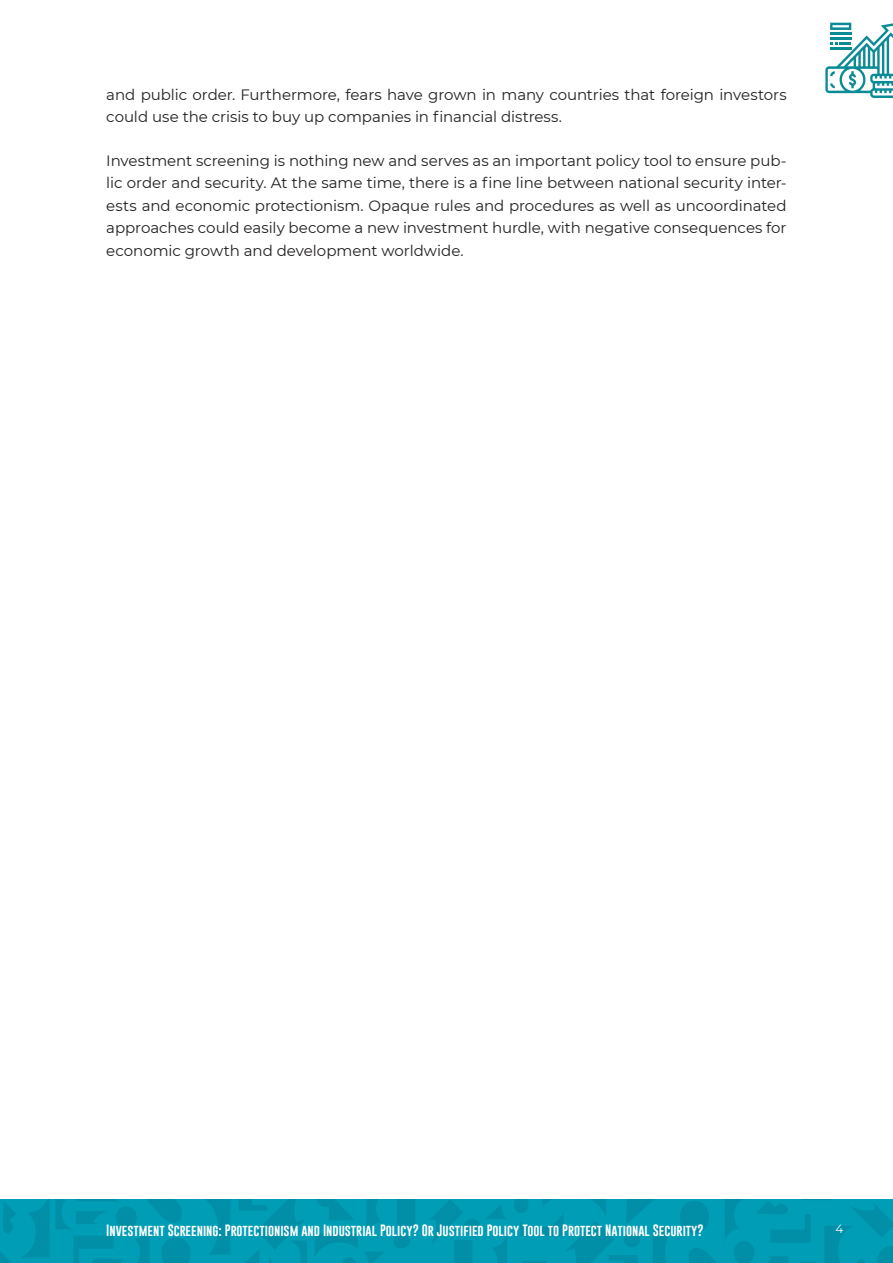
<style>
.page{position:relative;width:893px;height:1263px;background:#fff}
.page>*{position:absolute;margin:0;border:0;box-sizing:border-box;transform-origin:0 0}
.t1{font:15px/22.5px "Montserrat";letter-spacing:-.005em;color:#221f1f}
.t2{font:12px "Gobold";color:#fff}
.t3{font:12px "Montserrat";color:#fff}
</style>
<div class="page">
<div style="left:0;top:1199px;width:893px;height:64px;background:#009db6"></div>
<svg style="left:514px;top:1199px;width:379px;height:64px"></svg>
<svg style="left:430px;top:1200px;width:77px;height:63px"></svg>
<svg style="left:0;top:1199px;width:415px;height:64px"></svg>
<svg style="left:825px;top:22px;width:68px;height:76px"></svg>
<p class="t1" style="left:106px;top:82px;width:682px">and public order. Furthermore, fears have grown in many countries that foreign investors could use the crisis to buy up companies in financial distress.</p>
<p class="t1" style="left:106px;top:149px;width:682px;text-align:justify">Investment screening is nothing new and serves as an important policy tool to ensure pub&shy;lic order and security. At the same time, there is a fine line between national security inter&shy;ests and economic protectionism. Opaque rules and procedures as well as uncoordinated approaches could easily become a new investment hurdle, with negative consequences for economic growth and development worldwide.</p>
<p class="t2" style="left:106px;top:1223px;width:599px">Investment Screening: Protectionism and Industrial Policy? Or Justified Policy Tool to Protect National Security?</p>
<p class="t3" style="left:836px;top:1221px;width:9px">4</p>
</div>
